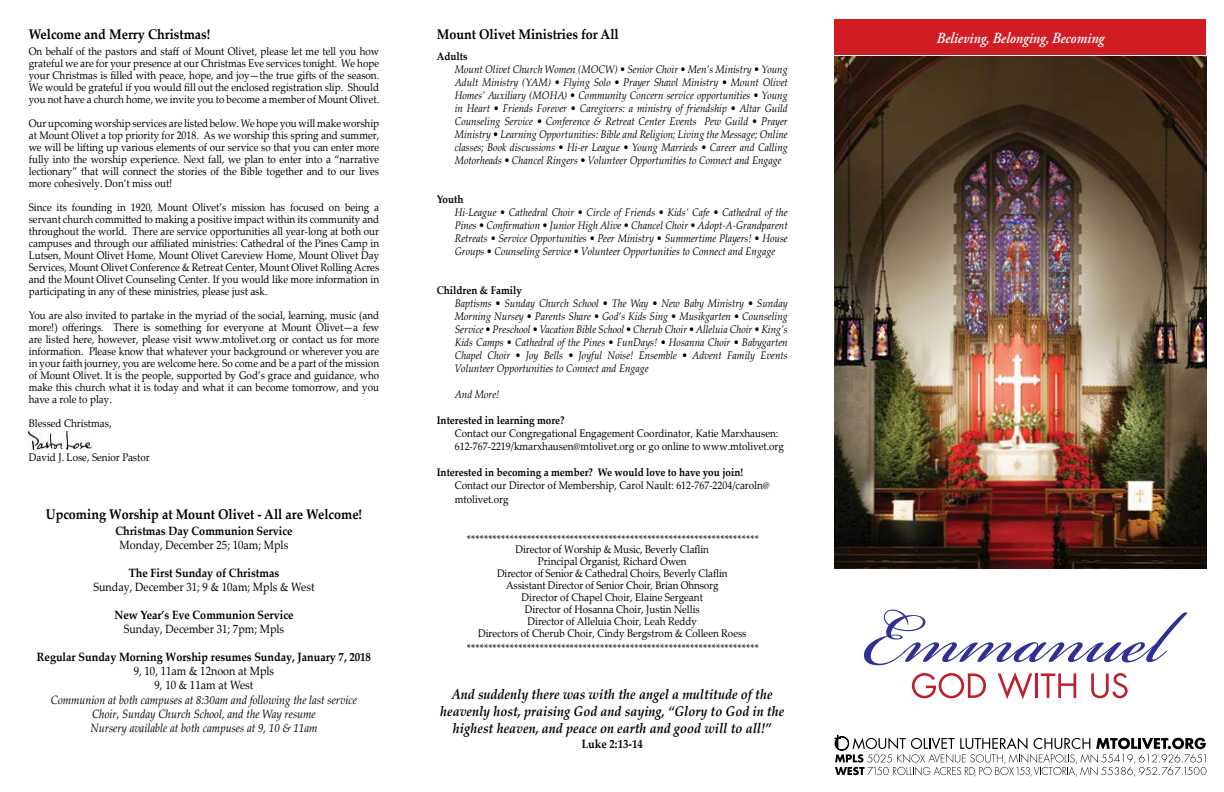
<style>
.page{position:relative;width:1224px;height:792px;background:#fff}
.page>*{position:absolute;margin:0;border:0;box-sizing:border-box;transform-origin:0 0}
.t1{font:italic 600 15.5px "Adobe Garamond Pro";color:#fff;scale:.9 1}
.t2{font:italic 700 14px/17px "Palatino Linotype";color:#000;text-align:center;scale:.9 1}
.t3{font:700 14px "Palatino Linotype";color:#000;scale:.9 1}
.t4{font:700 12px "Palatino Linotype";color:#000;scale:.9 1}
.t5{font:italic 12px/14px "Palatino Linotype";color:#000;text-align:center;scale:.9 1}
.t6{font:12px/14px "Palatino Linotype";color:#000;text-align:center;scale:.9 1}
.t7{font:11px/12px "Palatino Linotype";color:#000;text-align:justify;scale:.9 1}
.t8{font:italic 11px/13px "Palatino Linotype";color:#000;text-align:justify;scale:.9 1}
.t9{font:italic 700 11px "Palatino Linotype";color:#000;scale:.9 1}
.t10{font:700 11px "Palatino Linotype";color:#000;scale:.9 1}
</style>
<div class="page">
<img style="left:834px;top:56px;width:372px;height:512px">
<div style="left:834px;top:19px;width:372px;height:36px;background:#d01d24"></div>
<svg style="left:835px;top:735px;width:371px;height:42px"></svg>
<svg style="left:912px;top:673px;width:74px;height:25px"></svg>
<svg style="left:998px;top:672px;width:34px;height:27px"></svg>
<hr style="left:1035px;top:673px;width:3px;height:25px;background:#be1e2d">
<svg style="left:1041px;top:673px;width:35px;height:25px"></svg>
<svg style="left:1091px;top:673px;width:37px;height:25px"></svg>
<svg style="left:864px;top:609px;width:323px;height:57px"></svg>
<img style="left:29px;top:432px;width:63px;height:17px">
<p class="t3" style="left:29px;top:24px;width:203px">Welcome and Merry Christmas!</p>
<p class="t7" style="left:29px;top:45px;width:391px">On behalf of the pastors and staff of Mount Olivet, please let me tell you how grateful we are for your presence at our Christmas Eve services tonight. We hope your Christmas is filled with peace, hope, and joy—the true gifts of the season.<br>We would be grateful if you would fill out the enclosed registration slip. Should you not have a church home, we invite you to become a member of Mount Olivet.</p>
<p class="t7" style="left:29px;top:117px;width:391px">Our upcoming worship services are listed below. We hope you will make worship at Mount Olivet a top priority for 2018. As we worship this spring and summer, we will be lifting up various elements of our service so that you can enter more fully into the worship experience. Next fall, we plan to enter into a “narrative lectionary” that will connect the stories of the Bible together and to our lives more cohesively. Don’t miss out!</p>
<p class="t7" style="left:29px;top:201px;width:391px">Since its founding in 1920, Mount Olivet’s mission has focused on being a servant church committed to making a positive impact within its community and throughout the world. There are service opportunities all year-long at both our campuses and through our affiliated ministries: Cathedral of the Pines Camp in Lutsen, Mount Olivet Home, Mount Olivet Careview Home, Mount Olivet Day Services, Mount Olivet Conference &amp; Retreat Center, Mount Olivet Rolling Acres and the Mount Olivet Counseling Center. If you would like more information in participating in any of these ministries, please just ask.</p>
<p class="t7" style="left:29px;top:309px;width:391px">You are also invited to partake in the myriad of the social, learning, music (and more!) offerings. There is something for everyone at Mount Olivet—a few are listed here, however, please visit www.mtolivet.org or contact us for more information. Please know that whatever your background or wherever you are in your faith journey, you are welcome here. So come and be a part of the mission of Mount Olivet. It is the people, supported by God’s grace and guidance, who make this church what it is today and what it can become tomorrow, and you have a role to play.</p>
<p class="t7" style="left:29px;top:417px;width:93px">Blessed Christmas,</p>
<p class="t7" style="left:29px;top:451px;width:136px">David J. Lose, Senior Pastor</p>
<p class="t3" style="left:46px;top:504px;width:353px">Upcoming Worship at Mount Olivet - All are Welcome!</p>
<p class="t4" style="left:115px;top:522px;width:198px">Christmas Day Communion Service</p>
<p class="t6" style="left:120px;top:538px;width:189px">Monday, December 25; 10am; Mpls</p>
<p class="t4" style="left:129px;top:564px;width:169px">The First Sunday of Christmas</p>
<p class="t6" style="left:93px;top:580px;width:247px">Sunday, December 31; 9 &amp; 10am; Mpls &amp; West</p>
<p class="t4" style="left:114px;top:606px;width:201px">New Year’s Eve Communion Service</p>
<p class="t6" style="left:124px;top:622px;width:180px">Sunday, December 31; 7pm; Mpls</p>
<p class="t4" style="left:37px;top:648px;width:373px">Regular Sunday Morning Worship resumes Sunday, January 7, 2018</p>
<p class="t6" style="left:134px;top:664px;width:158px">9, 10, 11am &amp; 12noon at Mpls<br>9, 10 &amp; 11am at West</p>
<p class="t5" style="left:51px;top:692px;width:342px">Communion at both campuses at 8:30am and following the last service<br>Choir, Sunday Church School, and the Way resume<br>Nursery available at both campuses at 9, 10 &amp; 11am</p>
<p class="t3" style="left:437px;top:24px;width:204px">Mount Olivet Ministries for All</p>
<p class="t10" style="left:437px;top:48px;width:36px">Adults</p>
<p class="t8" style="left:455px;top:62px;width:372px">Mount Olivet Church Women (MOCW) • Senior Choir • Men’s Ministry • Young Adult Ministry (YAM) • Flying Solo • Prayer Shawl Ministry • Mount Olivet Homes’ Auxiliary (MOHA) • Community Concern service opportunities • Young in Heart • Friends Forever • Caregivers: a ministry of friendship • Altar Guild Counseling Service • Conference &amp; Retreat Center Events Pew Guild • Prayer Ministry • Learning Opportunities: Bible and Religion; Living the Message; Online classes; Book discussions • Hi-er League • Young Marrieds • Career and Calling Motorheads • Chancel Ringers • Volunteer Opportunities to Connect and Engage</p>
<p class="t10" style="left:437px;top:192px;width:31px">Youth</p>
<p class="t8" style="left:455px;top:205px;width:372px">Hi-League • Cathedral Choir • Circle of Friends • Kids’ Cafe • Cathedral of the Pines • Confirmation • Junior High Alive • Chancel Choir • Adopt-A-Grandparent Retreats • Service Opportunities • Peer Ministry • Summertime Players! • House Groups • Counseling Service • Volunteer Opportunities to Connect and Engage</p>
<p class="t10" style="left:437px;top:283px;width:96px">Children &amp; Family</p>
<p class="t8" style="left:455px;top:296px;width:372px">Baptisms • Sunday Church School • The Way • New Baby Ministry • Sunday Morning Nursey • Parents Share • God’s Kids Sing • Musikgarten • Counseling Service • Preschool • Vacation Bible School • Cherub Choir • Alleluia Choir • King’s Kids Camps • Cathedral of the Pines • FunDays! • Hosanna Choir • Babygarten Chapel Choir • Joy Bells • Joyful Noise! Ensemble • Advent Family Events Volunteer Opportunities to Connect and Engage</p>
<p class="t8" style="left:455px;top:387px;width:51px">And More!</p>
<p class="t10" style="left:437px;top:413px;width:144px">Interested in learning more?</p>
<p class="t7" style="left:455px;top:426px;width:367px;line-height:13px">Contact our Congregational Engagement Coordinator, Katie Marxhausen:<br>612-767-2219/kmarxhausen@mtolivet.org or go online to www.mtolivet.org</p>
<p class="t10" style="left:437px;top:465px;width:342px">Interested in becoming a member? We would love to have you join!</p>
<p class="t7" style="left:455px;top:478px;width:351px;line-height:14px">Contact our Director of Membership, Carol Nault: 612-767-2204/caroln@ mtolivet.org</p>
<p class="t9" style="left:466px;top:532px;width:326px">********************************************************************</p>
<p class="t7" style="left:478px;top:543px;width:300px;text-align:center">Director of Worship &amp; Music, Beverly Claflin<br>Principal Organist, Richard Owen<br>Director of Senior &amp; Cathedral Choirs, Beverly Claflin Assistant Director of Senior Choir, Brian Ohnsorg<br>Director of Chapel Choir, Elaine Sergeant<br>Director of Hosanna Choir, Justin Nellis<br>Director of Alleluia Choir, Leah Reddy<br>Directors of Cherub Choir, Cindy Bergstrom &amp; Colleen Roess</p>
<p class="t9" style="left:466px;top:641px;width:326px">********************************************************************</p>
<p class="t2" style="left:440px;top:685px;width:384px">And suddenly there was with the angel a multitude of the heavenly host, praising God and saying, “Glory to God in the highest heaven, and peace on earth and good will to all!”</p>
<p class="t4" style="left:582px;top:735px;width:69px">Luke 2:13-14</p>
<h1 class="t1" style="left:937px;top:29px;width:188px">Believing, Belonging, Becoming</h1>
</div>
